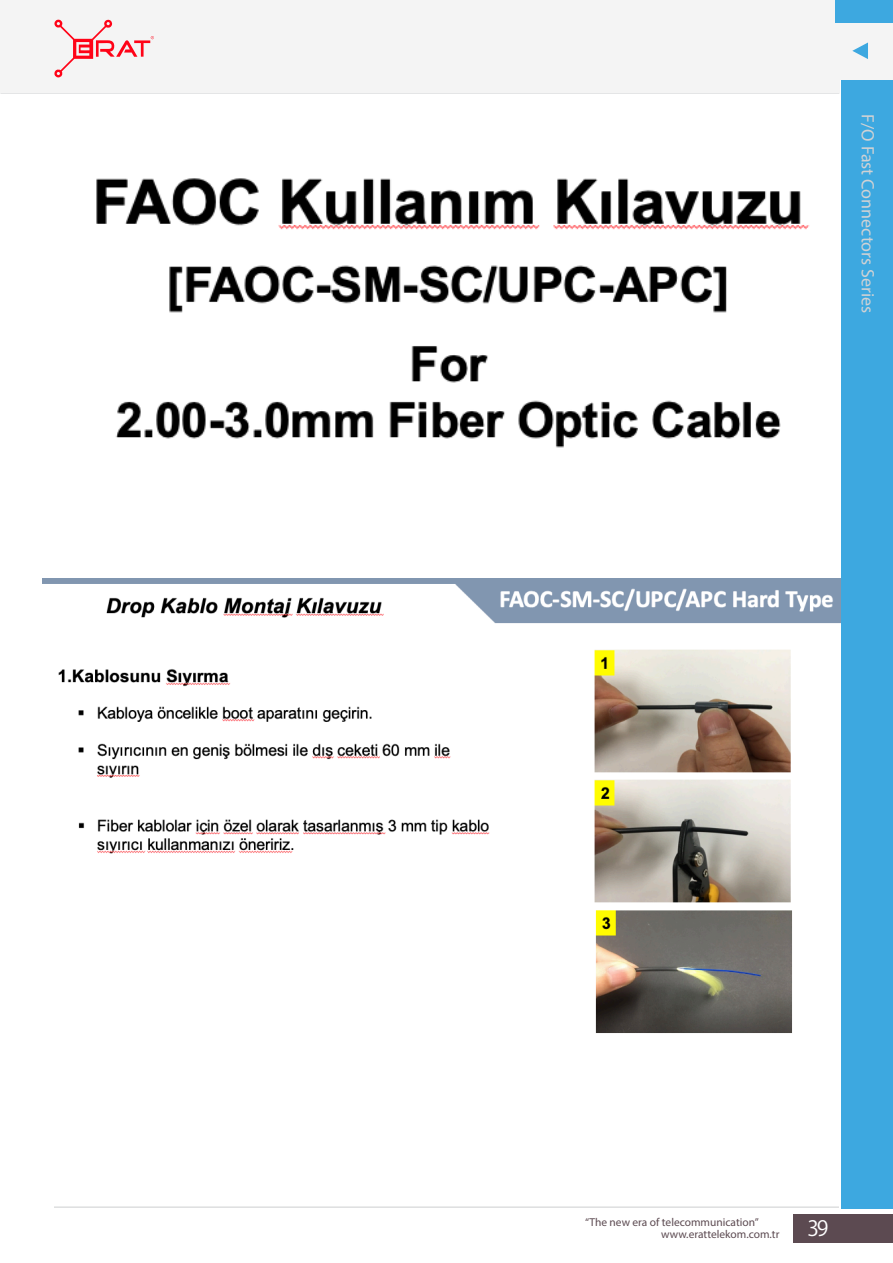
<style>
.page{position:relative;width:893px;height:1263px;background:#fff}
.page>*{position:absolute;margin:0;border:0;box-sizing:border-box;transform-origin:0 0}
.t1{font:21px "Koz Go Pr 6 N";color:#fff}
.t2{font:18px "Myriad Pro";color:#d1d2d4}
.t3{font:11.4px/11.4px "Myriad Pro";color:#5c4a51}
</style>
<div class="page">
<div style="left:0;top:22px;width:893px;height:57px;background:#f4f4f4"></div>
<hr style="left:0;top:92px;width:839px;height:2px;background:#c7c8ca">
<div style="left:0;top:0;width:839px;height:92px;background:#f4f4f4"></div>
<svg style="left:54px;top:19px;width:100px;height:59px"></svg>
<div style="left:793px;top:1214px;width:100px;height:28px;background:#5c4a51"></div>
<hr style="left:54px;top:1206px;width:785px;height:2px;background:#c7c8ca">
<img style="left:96px;top:178px;width:714px;height:270px">
<img style="left:43px;top:579px;width:798px;height:454px">
<div style="left:21px;top:1005px;width:328px;height:83px;background:#fff"></div>
<svg style="left:852px;top:43px;width:16px;height:16px"></svg>
<div style="left:836px;top:0;width:57px;height:22px;background:#3da8e0"></div>
<div style="left:841px;top:80px;width:52px;height:1129px;background:#3da8e0"></div>
<p class="t2" style="left:878px;top:101px;width:62px;rotate:90deg">Adapter</p>
<p class="t2" style="left:879px;top:114px;width:200px;rotate:90deg">F/O Fast Connectors Series</p>
<p class="t3" style="left:661px;top:1216px;width:120px;text-indent:-76px">“The new era of telecommunication” www.erattelekom.com.tr</p>
<h1 class="t1" style="left:807px;top:1217px;width:23px">39</h1>
</div>
